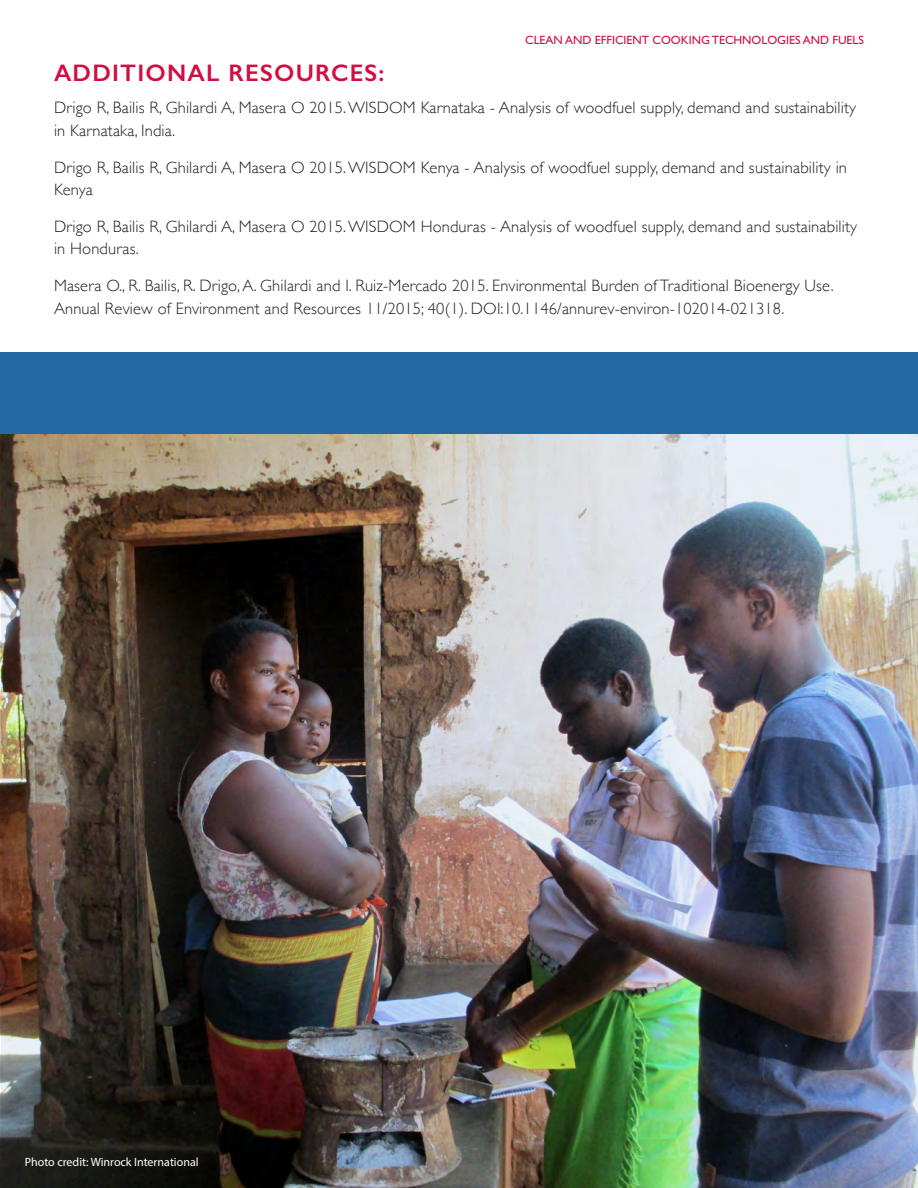
<style>
.page{position:relative;width:918px;height:1188px;background:#fff}
.page>*{position:absolute;margin:0;border:0;box-sizing:border-box;transform-origin:0 0}
.t1{font:600 24px "Gill Sans";letter-spacing:.05em;color:#d20d44}
.t2{font:300 16.5px/22.8px "Gill Sans";letter-spacing:.01em;color:#231f20}
.t3{font:12px "Gill Sans Std";color:#d20d44}
.t4{font:12px "Myriad Pro";color:#fff}
</style>
<div class="page">
<img style="left:1px;top:434px;width:917px;height:754px">
<div style="left:0;top:352px;width:918px;height:82px;background:#216aa5"></div>
<p class="t3" style="left:525px;top:33px;width:340px">CLEAN AND EFFICIENT COOKING TECHNOLOGIES AND FUELS</p>
<h3 class="t1" style="left:54px;top:58px;width:332px">ADDITIONAL RESOURCES:</h3>
<p class="t2" style="left:54px;top:96px;width:804px">Drigo R, Bailis R, Ghilardi A, Masera O 2015. WISDOM Karnataka - Analysis of woodfuel supply, demand and sustainability in Karnataka, India.</p>
<p class="t2" style="left:54px;top:155px;width:795px">Drigo R, Bailis R, Ghilardi A, Masera O 2015. WISDOM Kenya - Analysis of woodfuel supply, demand and sustainability in<br>Kenya</p>
<p class="t2" style="left:54px;top:214px;width:805px">Drigo R, Bailis R, Ghilardi A, Masera O 2015. WISDOM Honduras - Analysis of woodfuel supply, demand and sustainability in Honduras.</p>
<p class="t2" style="left:54px;top:273px;width:781px">Masera O., R. Bailis, R. Drigo, A. Ghilardi and I. Ruiz-Mercado 2015. Environmental Burden of Traditional Bioenergy Use.<br>Annual Review of Environment and Resources 11/2015; 40(1). DOI:10.1146/annurev-environ-102014-021318.</p>
<p class="t4" style="left:25px;top:1154px;width:175px">Photo credit: Winrock International</p>
</div>
